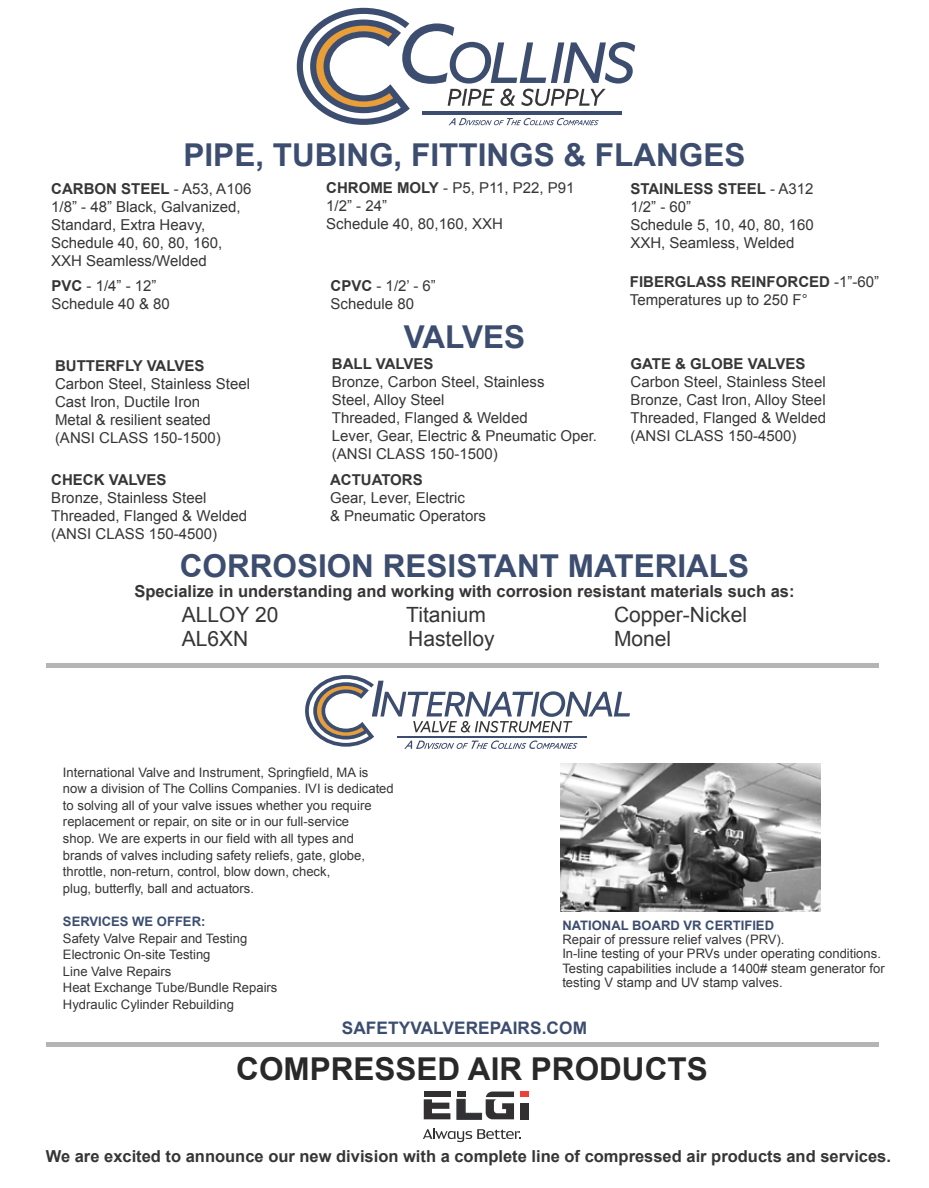
<style>
.page{position:relative;width:929px;height:1188px;background:#fff}
.page>*{position:absolute;margin:0;border:0;box-sizing:border-box;transform-origin:0 0}
.t1{font:700 31.5px "Arial";color:#3c4d6f}
.t2{font:700 31.5px "Arial";color:#292929}
.t3{font:21px "Arial";color:#373535}
.t4{font:700 17.25px "Arial";letter-spacing:.005em;color:#3c4d6f}
.t5{font:700 16.5px "Arial";color:#373535}
.t6{font:15px/18px "Arial";color:#373535}
.t7{font:700 15px "Arial";color:#373535}
.t8{font:13.05px/16.6px "Arial";color:#373535}
.t9{font:700 13.05px "Arial";color:#3c4d6f}
.s1{font-weight:700}
</style>
<div class="page">
<img style="left:560px;top:764px;width:260px;height:148px">
<svg style="left:305px;top:675px;width:325px;height:74px"></svg>
<svg style="left:297px;top:8px;width:338px;height:117px"></svg>
<hr style="left:46px;top:663px;width:832px;height:4px;background:#b5b5b5">
<div style="left:46px;top:1042px;width:832px;height:5px;background:#b5b5b5"></div>
<svg style="left:423px;top:1128px;width:97px;height:14px"></svg>
<div style="left:521px;top:1092px;width:8px;height:5px;background:#ee4138"></div>
<div style="left:521px;top:1103px;width:8px;height:16px;background:#323030"></div>
<div style="left:424px;top:1092px;width:26px;height:5px;background:#323030"></div>
<svg style="left:424px;top:1099px;width:26px;height:20px"></svg>
<svg style="left:457px;top:1092px;width:57px;height:27px"></svg>
<h1 class="t1" style="left:184px;top:134px;width:563px">PIPE, TUBING, FITTINGS &amp; FLANGES</h1>
<p class="t6" style="left:51px;top:179px;width:202px"><span class="s1">CARBON STEEL</span> - A53, A106<br>1/8” - 48” Black, Galvanized,<br>Standard, Extra Heavy,<br>Schedule 40, 60, 80, 160,<br>XXH Seamless/Welded</p>
<p class="t6" style="left:52px;top:277px;width:120px"><span class="s1">PVC</span> - 1/4” - 12”<br>Schedule 40 &amp; 80</p>
<p class="t7" style="left:55px;top:356px;width:151px">BUTTERFLY VALVES</p>
<p class="t6" style="left:55px;top:375px;width:197px">Carbon Steel, Stainless Steel<br>Cast Iron, Ductile Iron<br>Metal &amp; resilient seated (ANSI CLASS 150-1500)</p>
<p class="t7" style="left:51px;top:469px;width:117px">CHECK VALVES</p>
<p class="t6" style="left:51px;top:488px;width:197px">Bronze, Stainless Steel<br>Threaded, Flanged &amp; Welded (ANSI CLASS 150-4500)</p>
<p class="t6" style="left:326px;top:179px;width:250px"><span class="s1">CHROME MOLY</span> - P5, P11, P22, P91<br>1/2” - 24”<br>Schedule 40, 80,160, XXH</p>
<p class="t6" style="left:331px;top:276px;width:107px"><span class="s1">CPVC</span> - 1/2’ - 6”<br>Schedule 80</p>
<h1 class="t1" style="left:404px;top:316px;width:123px">VALVES</h1>
<p class="t7" style="left:332px;top:354px;width:103px">BALL VALVES</p>
<p class="t6" style="left:332px;top:373px;width:267px">Bronze, Carbon Steel, Stainless<br>Steel, Alloy Steel<br>Threaded, Flanged &amp; Welded<br>Lever, Gear, Electric &amp; Pneumatic Oper. (ANSI CLASS 150-1500)</p>
<p class="t7" style="left:330px;top:470px;width:94px">ACTUATORS</p>
<p class="t6" style="left:330px;top:489px;width:157px">Gear, Lever, Electric<br>&amp; Pneumatic Operators</p>
<p class="t6" style="left:630px;top:179px;width:185px"><span class="s1">STAINLESS STEEL</span> - A312<br>1/2” - 60”<br>Schedule 5, 10, 40, 80, 160<br>XXH, Seamless, Welded</p>
<p class="t6" style="left:630px;top:273px;width:251px"><span class="s1">FIBERGLASS REINFORCED</span> -1”-60”<br>Temperatures up to 250 F°</p>
<p class="t7" style="left:630px;top:354px;width:177px">GATE &amp; GLOBE VALVES</p>
<p class="t6" style="left:630px;top:373px;width:197px;text-align:justify">Carbon Steel, Stainless Steel Bronze, Cast Iron, Alloy Steel Threaded, Flanged &amp; Welded (ANSI CLASS 150-4500)</p>
<h1 class="t1" style="left:180px;top:545px;width:571px">CORROSION RESISTANT MATERIALS</h1>
<p class="t5" style="left:134px;top:580px;width:662px">Specialize in understanding and working with corrosion resistant materials such as:</p>
<h2 class="t3" style="left:182px;top:601px;width:98px">ALLOY 20</h2>
<h2 class="t3" style="left:406px;top:601px;width:81px">Titanium</h2>
<h2 class="t3" style="left:614px;top:601px;width:135px">Copper-Nickel</h2>
<h2 class="t3" style="left:182px;top:625px;width:68px">AL6XN</h2>
<h2 class="t3" style="left:408px;top:625px;width:88px">Hastelloy</h2>
<h2 class="t3" style="left:614px;top:625px;width:59px">Monel</h2>
<p class="t8" style="left:63px;top:764px;width:332px">International Valve and Instrument, Springfield, MA is now a division of The Collins Companies. IVI is dedicated to solving all of your valve issues whether you require replacement or repair, on site or in our full-service<br>shop. We are experts in our field with all types and brands of valves including safety reliefs, gate, globe, throttle, non-return, control, blow down, check,<br>plug, butterfly, ball and actuators.</p>
<p class="t9" style="left:63px;top:913px;width:144px">SERVICES WE OFFER:</p>
<p class="t8" style="left:63px;top:930px;width:216px">Safety Valve Repair and Testing<br>Electronic On-site Testing<br>Line Valve Repairs<br>Heat Exchange Tube/Bundle Repairs<br>Hydraulic Cylinder Rebuilding</p>
<p class="t9" style="left:562px;top:917px;width:213px">NATIONAL BOARD VR CERTIFIED</p>
<p class="t8" style="left:562px;top:932px;width:324px;line-height:14.2px">Repair of pressure relief valves (PRV).<br>In-line testing of your PRVs under operating conditions.<br>Testing capabilities include a 1400# steam generator for testing V stamp and UV stamp valves.</p>
<p class="t4" style="left:342px;top:1016px;width:247px">SAFETYVALVEREPAIRS.COM</p>
<h1 class="t2" style="left:236px;top:1048px;width:473px">COMPRESSED AIR PRODUCTS</h1>
<p class="t5" style="left:46px;top:1145px;width:847px">We are excited to announce our new division with a complete line of compressed air products and services.</p>
</div>
